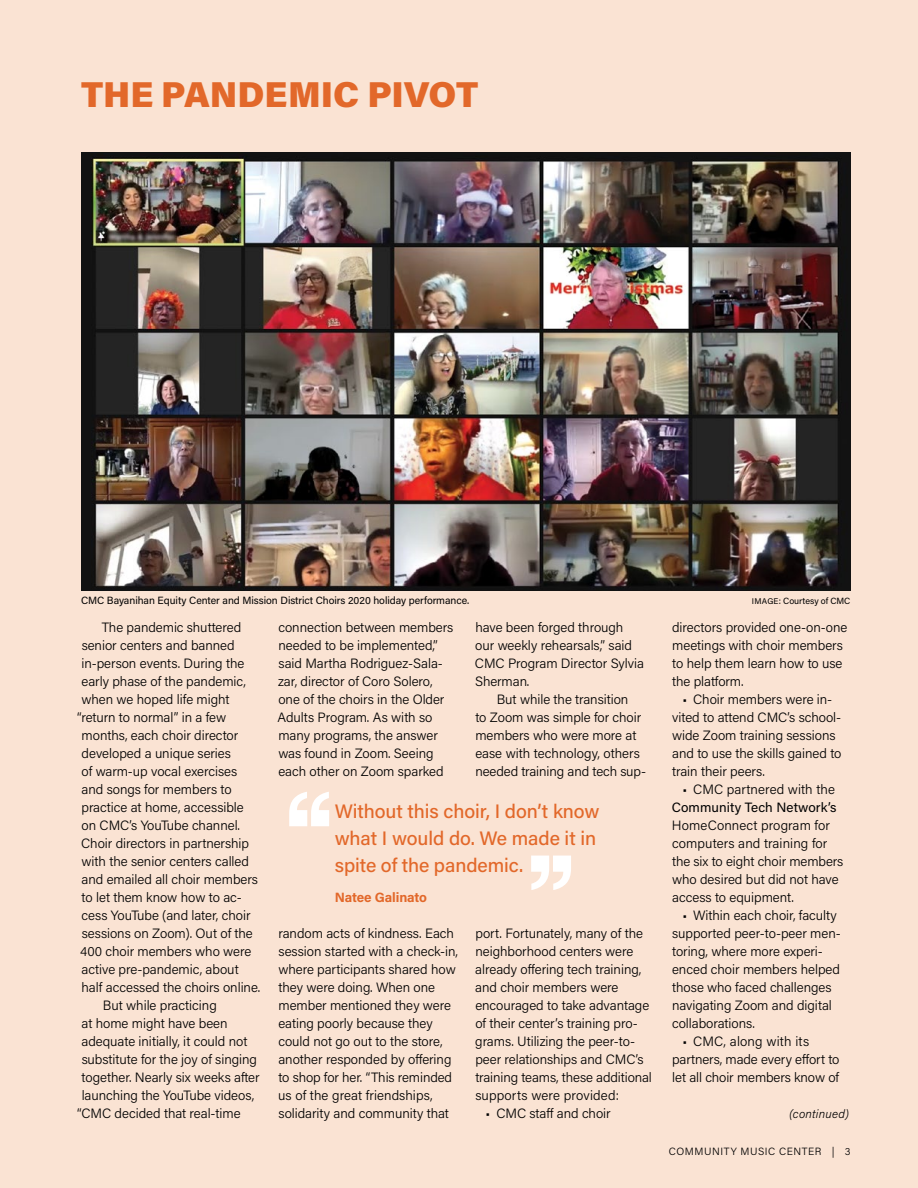
<style>
.page{position:relative;width:918px;height:1188px;background:#fae3d3}
.page>*{position:absolute;margin:0;border:0;box-sizing:border-box;transform-origin:0 0}
.t1{font:36px "Acumin Variable Concept";letter-spacing:.055em;color:#e2682a}
.t2{font:19.5px/27px "Acumin Variable Concept";letter-spacing:.02em;color:#e2682a}
.t3{font:13.5px/18px "Acumin Variable Concept";letter-spacing:.005em;color:#000}
.t4{font:13.5px "Acumin Variable Concept";letter-spacing:.045em;color:#e2682a}
.t5{font:12px "Acumin Variable Concept";letter-spacing:.02em;color:#000}
.t6{font:10.5px "Acumin Variable Concept";letter-spacing:.02em;color:#000}
.t7{font:10.5px "Acumin Variable Concept";letter-spacing:.06em;color:#000}
.t8{font:9px "Acumin Variable Concept";letter-spacing:.015em;color:#000}
.s1{font-size:8.25px}
</style>
<div class="page">
<img style="left:81px;top:152px;width:769px;height:439px">
<svg style="left:289px;top:792px;width:40px;height:34px"></svg>
<svg style="left:531px;top:856px;width:40px;height:34px"></svg>
<h1 class="t1" style="left:81px;top:70px;width:396px">THE PANDEMIC PIVOT</h1>
<p class="t6" style="left:81px;top:593px;width:390px">CMC Bayanihan Equity Center and Mission District Choirs 2020 holiday performance.</p>
<p class="t8" style="left:752px;top:594px;width:100px"><span class="s1">IMAGE</span>: Courtesy of CMC</p>
<p class="t3" style="left:102px;top:618px;width:141px">The pandemic shuttered</p>
<p class="t3" style="left:82px;top:636px;width:154px">senior centers and banned</p>
<p class="t3" style="left:82px;top:654px;width:164px">in-person events. During the</p>
<p class="t3" style="left:82px;top:672px;width:166px">early phase of the pandemic,</p>
<p class="t3" style="left:82px;top:690px;width:149px">when we hoped life might</p>
<p class="t3" style="left:77px;top:708px;width:151px">“return to normal” in a few</p>
<p class="t3" style="left:82px;top:726px;width:158px">months, each choir director</p>
<p class="t3" style="left:82px;top:744px;width:151px">developed a unique series</p>
<p class="t3" style="left:82px;top:762px;width:157px">of warm-up vocal exercises</p>
<p class="t3" style="left:82px;top:780px;width:152px">and songs for members to</p>
<p class="t3" style="left:82px;top:798px;width:164px">practice at home, accessible</p>
<p class="t3" style="left:82px;top:816px;width:160px">on CMC’s YouTube channel.</p>
<p class="t3" style="left:81px;top:834px;width:169px">Choir directors in partnership</p>
<p class="t3" style="left:82px;top:852px;width:169px">with the senior centers called</p>
<p class="t3" style="left:82px;top:870px;width:178px">and emailed all choir members</p>
<p class="t3" style="left:82px;top:888px;width:162px">to let them know how to ac-</p>
<p class="t3" style="left:82px;top:906px;width:170px">cess YouTube (and later, choir</p>
<p class="t3" style="left:82px;top:924px;width:173px">sessions on Zoom). Out of the</p>
<p class="t3" style="left:80px;top:942px;width:173px">400 choir members who were</p>
<p class="t3" style="left:82px;top:960px;width:159px">active pre-pandemic, about</p>
<p class="t3" style="left:82px;top:978px;width:180px">half accessed the choirs online.</p>
<p class="t3" style="left:103px;top:996px;width:115px">But while practicing</p>
<p class="t3" style="left:82px;top:1014px;width:148px">at home might have been</p>
<p class="t3" style="left:82px;top:1032px;width:167px">adequate initially, it could not</p>
<p class="t3" style="left:82px;top:1050px;width:177px">substitute for the joy of singing</p>
<p class="t3" style="left:82px;top:1068px;width:179px">together. Nearly six weeks after</p>
<p class="t3" style="left:82px;top:1086px;width:174px">launching the YouTube videos,</p>
<p class="t3" style="left:77px;top:1104px;width:165px">“CMC decided that real-time</p>
<p class="t3" style="left:277px;top:618px;width:177px">connection between members needed to be implemented,” said Martha Rodriguez-Sala&shy;zar, director of Coro Solero, one of the choirs in the Older<br>Adults Program. As with so many programs, the answer was found in Zoom. Seeing each other on Zoom sparked</p>
<p class="t3" style="left:475px;top:618px;width:171px">have been forged through our weekly rehearsals,” said<br>CMC Program Director Sylvia<br>Sherman.</p>
<p class="t3" style="left:475px;top:690px;width:172px;text-indent:21px">But while the transition<br>to Zoom was simple for choir members who were more at ease with technology, others needed training and tech sup-</p>
<h2 class="t2" style="left:335px;top:797px;width:266px">Without this choir, I don’t know what I would do. We made it in spite of the pandemic.</h2>
<p class="t4" style="left:335px;top:888px;width:93px">Natee Galinato</p>
<p class="t3" style="left:278px;top:924px;width:181px">random acts of kindness. Each session started with a check-in, where participants shared how they were doing. When one member mentioned they were eating poorly because they could not go out to the store, another responded by offering to shop for her. “This reminded us of the great friendships, solidarity and community that</p>
<p class="t3" style="left:475px;top:924px;width:178px">port. Fortunately, many of the neighborhood centers were already offering tech training, and choir members were encouraged to take advantage of their center’s training pro&shy;grams. Utilizing the peer-to&shy;peer relationships and CMC’s training teams, these additional supports were provided:</p>
<p class="t3" style="left:486px;top:1104px;width:127px">• CMC staff and choir</p>
<p class="t3" style="left:672px;top:618px;width:177px">directors provided one-on-one meetings with choir members to help them learn how to use the platform.</p>
<p class="t3" style="left:672px;top:690px;width:171px;text-indent:10px">• Choir members were in&shy;vited to attend CMC’s school&shy;wide Zoom training sessions and to use the skills gained to train their peers.</p>
<p class="t3" style="left:672px;top:780px;width:173px;text-indent:11px">• CMC partnered with the<br>Community Tech Network’s<br>HomeConnect program for computers and training for the six to eight choir members who desired but did not have access to equipment.</p>
<p class="t3" style="left:672px;top:906px;width:170px;text-indent:10px">• Within each choir, faculty supported peer-to-peer men&shy;toring, where more experi&shy;enced choir members helped those who faced challenges navigating Zoom and digital collaborations.</p>
<p class="t3" style="left:672px;top:1032px;width:169px;text-indent:10px">• CMC, along with its partners, made every effort to let all choir members know of</p>
<p class="t5" style="left:789px;top:1106px;width:61px">(continued)</p>
<p class="t7" style="left:669px;top:1144px;width:183px">COMMUNITY MUSIC CENTER | 3</p>
</div>
